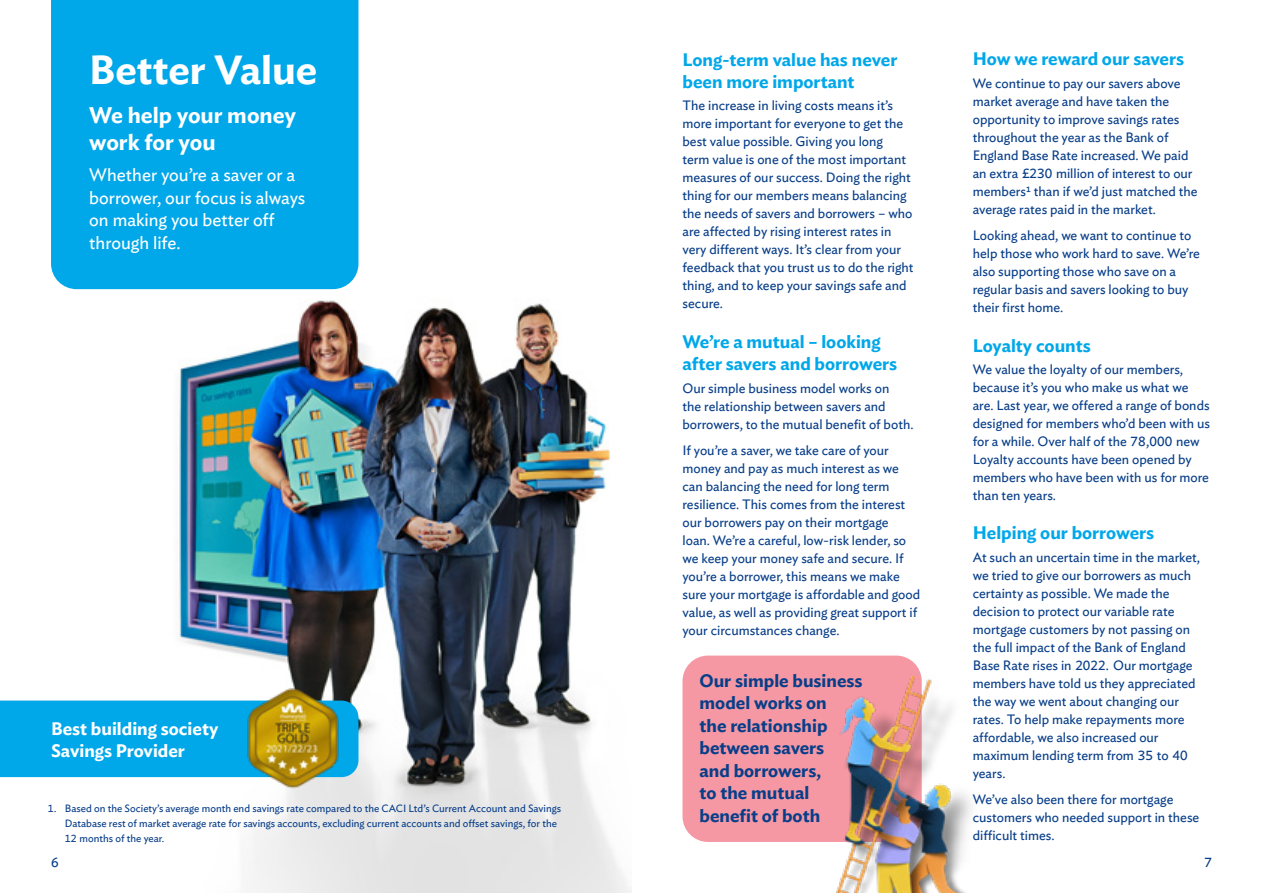
<style>
.page{position:relative;width:1263px;height:893px;background:#fff}
.page>*{position:absolute;margin:0;border:0;box-sizing:border-box;transform-origin:0 0}
.Header_3_-_semi_bold{font:600 40.5px "Ideal Sans";color:#fff}
.Header_5_-_semi_bold{font:600 22.5px/27px "Ideal Sans";color:#fff}
.Body_copy_12pt_by_15{font:600 18px/22.5px "Ideal Sans";color:#00a7e9}
.Body_copy_12pt_by_15-2{font:600 18px/22.5px "Ideal Sans";color:#083e89}
.Body_copy_12pt_by_15-3{font:18px/22.5px "Ideal Sans";color:#fff}
.Body_copy_12pt_by_15-4{font:600 18px/22.5px "Ideal Sans";color:#fff}
.Body_copy_9pt_by_12p{font:13.5px/18px "Ideal Sans";color:#083e89}
.Small_print_7pt_by_1{font:10.5px/15px "Ideal Sans";color:#083e89}
</style>
<div class="page">
<img style="left:0;top:0;width:631px;height:893px">
<div style="left:682px;top:656px;width:240px;height:186px;background:#f598a3;border-radius:26px"></div>
<div style="left:51px;top:0;width:307px;height:289px;background:#00a7e9"></div>
<div style="left:0;top:701px;width:358px;height:76px;background:#00a7e9"></div>
<img style="left:243px;top:685px;width:100px;height:103px">
<img style="left:774px;top:655px;width:198px;height:238px">
<p class="Header_3_-_semi_bold" style="left:89px;top:38px;width:230px">Better Value</p>
<p class="Header_5_-_semi_bold" style="left:89px;top:100px;width:208px">We help your money work for you</p>
<p class="Body_copy_12pt_by_15-3" style="left:89px;top:163px;width:218px">Whether you’re a saver or a borrower, our focus is always on making you better off through life.</p>
<p class="Body_copy_12pt_by_15-4" style="left:51px;top:716px;width:169px">Best building society<br>Savings Provider</p>
<p class="Small_print_7pt_by_1" style="left:65px;top:800px;width:498px;text-indent:-17px">1. Based on the Society’s average month end savings rate compared to the CACI Ltd’s Current Account and Savings<br>Database rest of market average rate for savings accounts, excluding current accounts and offset savings, for the<br>12 months of the year.</p>
<p class="Body_copy_9pt_by_12p" style="left:51px;top:852px;width:9px">6</p>
<p class="Body_copy_12pt_by_15" style="left:682px;top:47px;width:216px">Long-term value has never been more important</p>
<p class="Body_copy_9pt_by_12p" style="left:682px;top:96px;width:233px">The increase in living costs means it’s more important for everyone to get the best value possible. Giving you long<br>term value is one of the most important measures of our success. Doing the right thing for our members means balancing the needs of savers and borrowers – who are affected by rising interest rates in very different ways. It’s clear from your feedback that you trust us to do the right thing, and to keep your savings safe and secure.</p>
<p class="Body_copy_12pt_by_15" style="left:682px;top:329px;width:216px">We’re a mutual – looking after savers and borrowers</p>
<p class="Body_copy_9pt_by_12p" style="left:682px;top:378px;width:232px">Our simple business model works on<br>the relationship between savers and borrowers, to the mutual benefit of both.</p>
<p class="Body_copy_9pt_by_12p" style="left:682px;top:440px;width:239px">If you’re a saver, we take care of your money and pay as much interest as we can balancing the need for long term resilience. This comes from the interest our borrowers pay on their mortgage<br>loan. We’re a careful, low-risk lender, so we keep your money safe and secure. If you’re a borrower, this means we make sure your mortgage is affordable and good value, as well as providing great support if your circumstances change.</p>
<p class="Body_copy_12pt_by_15-2" style="left:699px;top:668px;width:165px">Our simple business model works on<br>the relationship between savers<br>and borrowers,<br>to the mutual benefit of both</p>
<p class="Body_copy_12pt_by_15" style="left:973px;top:46px;width:213px">How we reward our savers</p>
<p class="Body_copy_9pt_by_12p" style="left:973px;top:73px;width:226px">We continue to pay our savers above market average and have taken the opportunity to improve savings rates throughout the year as the Bank of England Base Rate increased. We paid an extra £230 million of interest to our members1 than if we’d just matched the average rates paid in the market.</p>
<p class="Body_copy_9pt_by_12p" style="left:973px;top:225px;width:229px">Looking ahead, we want to continue to help those who work hard to save. We’re also supporting those who save on a regular basis and savers looking to buy their first home.</p>
<p class="Body_copy_12pt_by_15" style="left:973px;top:333px;width:120px">Loyalty counts</p>
<p class="Body_copy_9pt_by_12p" style="left:973px;top:359px;width:239px">We value the loyalty of our members, because it’s you who make us what we are. Last year, we offered a range of bonds designed for members who’d been with us for a while. Over half of the 78,000 new Loyalty accounts have been opened by members who have been with us for more than ten years.</p>
<p class="Body_copy_12pt_by_15" style="left:973px;top:521px;width:183px">Helping our borrowers</p>
<p class="Body_copy_9pt_by_12p" style="left:973px;top:547px;width:229px">At such an uncertain time in the market, we tried to give our borrowers as much certainty as possible. We made the decision to protect our variable rate mortgage customers by not passing on the full impact of the Bank of England Base Rate rises in 2022. Our mortgage members have told us they appreciated the way we went about changing our rates. To help make repayments more affordable, we also increased our maximum lending term from 35 to 40 years.</p>
<p class="Body_copy_9pt_by_12p" style="left:973px;top:789px;width:228px">We’ve also been there for mortgage customers who needed support in these difficult times.</p>
<p class="Body_copy_9pt_by_12p" style="left:1204px;top:852px;width:9px">7</p>
</div>
